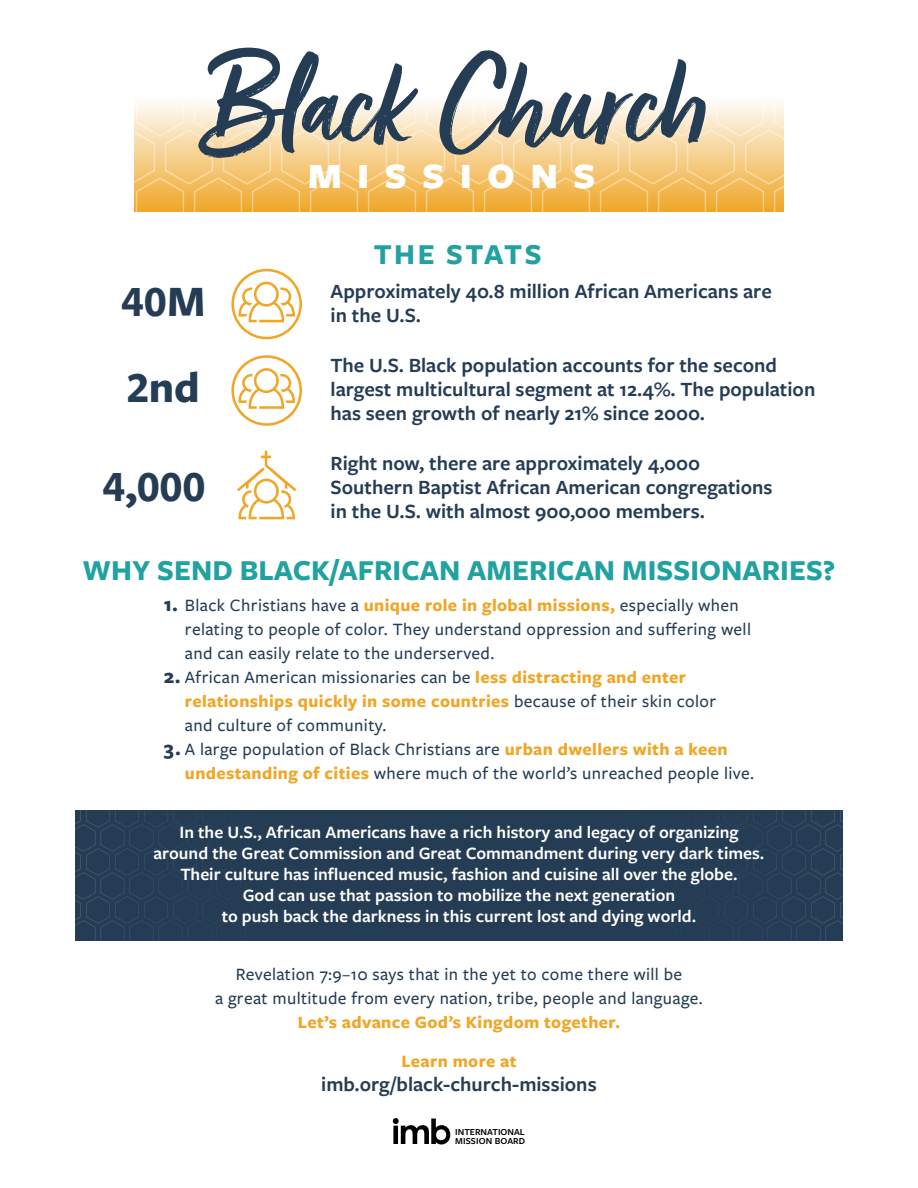
<style>
.page{position:relative;width:918px;height:1188px;background:#fff}
.page>*{position:absolute;margin:0;border:0;box-sizing:border-box;transform-origin:0 0}
.t1{font:137.4px "Turbinado Bold Pro";color:#243c54}
.t2{font:700 48.15px "Freight Sans Pro";letter-spacing:.3em;color:#fff}
.t3{font:700 45px "Freight Sans Pro";letter-spacing:.01em;color:#243c54}
.t4{font:700 30px "Freight Sans Pro";color:#21a2a1}
.t5{font:700 30px "Freight Sans Pro";letter-spacing:.075em;color:#21a2a1}
.t6{font:600 21px/24px "Freight Sans Pro";color:#243c54}
.t7{font:500 18px/24px "Freight Sans Pro";letter-spacing:.02em;color:#243c54}
.t8{font:600 18px/21px "Freight Sans Pro";color:#fff;text-align:center}
.t9{font:700 18px/39px "Freight Sans Pro";letter-spacing:.02em;color:#f0a626;text-align:center}
.t10{font:600 9.6px/8.9px "Freight Sans Pro";color:#000}
.s1{font-weight:700;font-size:21px}
.s2{font-weight:700;color:#f0a626}
</style>
<div class="page">
<svg style="left:134px;top:102px;width:650px;height:109px;background:#f7d292"></svg>
<svg style="left:231px;top:269px;width:71px;height:70px"></svg>
<svg style="left:231px;top:355px;width:71px;height:71px"></svg>
<svg style="left:237px;top:451px;width:59px;height:68px"></svg>
<svg style="left:393px;top:1118px;width:57px;height:26px"></svg>
<div style="left:75px;top:810px;width:768px;height:131px;background:#243c54"></div>
<h1 class="t1" style="left:208px;top:31px;width:501px">Black Church</h1>
<h2 class="t2" style="left:307px;top:139px;width:290px">missions</h2>
<h3 class="t5" style="left:374px;top:234px;width:169px">THE STATS</h3>
<h3 class="t3" style="left:121px;top:270px;width:86px">40M</h3>
<p class="t6" style="left:331px;top:278px;width:443px">Approximately 40.8 million African Americans are in the U.S.</p>
<h3 class="t3" style="left:127px;top:357px;width:75px">2nd</h3>
<h3 class="t3" style="left:103px;top:455px;width:104px">4,000</h3>
<p class="t6" style="left:331px;top:353px;width:486px">The U.S. Black population accounts for the second largest multicultural segment at 12.4%. The population has seen growth of nearly 21% since 2000.</p>
<p class="t6" style="left:331px;top:451px;width:443px">Right now, there are approximately 4,000<br>Southern Baptist African American congregations in the U.S. with almost 900,000 members.</p>
<h3 class="t4" style="left:83px;top:549px;width:754px">WHY SEND BLACK/AFRICAN AMERICAN MISSIONARIES?</h3>
<p class="t7" style="left:185px;top:592px;width:568px;text-indent:-21px"><span class="s1">1.</span> Black Christians have a <span class="s2">unique role in global missions,</span> especially when relating to people of color. They understand oppression and suffering well and can easily relate to the underserved.</p>
<p class="t7" style="left:185px;top:664px;width:533px;text-indent:-21px"><span class="s1">2.</span> African American missionaries can be <span class="s2">less distracting and enter relationships quickly in some countries</span> because of their skin color and culture of community.</p>
<p class="t7" style="left:185px;top:736px;width:571px;text-indent:-21px"><span class="s1">3.</span> A large population of Black Christians are <span class="s2">urban dwellers with a keen undestanding of cities</span> where much of the world’s unreached people live.</p>
<p class="t8" style="left:154px;top:821px;width:612px">In the U.S., African Americans have a rich history and legacy of organizing around the Great Commission and Great Commandment during very dark times.<br>Their culture has influenced music, fashion and cuisine all over the globe.<br>God can use that passion to mobilize the next generation<br>to push back the darkness in this current lost and dying world.</p>
<p class="t7" style="left:215px;top:961px;width:489px;text-align:center">Revelation 7:9–10 says that in the yet to come there will be<br>a great multitude from every nation, tribe, people and language.</p>
<p class="t9" style="left:298px;top:1002px;width:324px">Let’s advance God’s Kingdom together.<br>Learn more at</p>
<p class="t6" style="left:321px;top:1071px;width:277px">imb.org/black-church-missions</p>
<p class="t10" style="left:455px;top:1127px;width:71px">INTERNATIONAL<br>MISSION BOARD</p>
</div>
